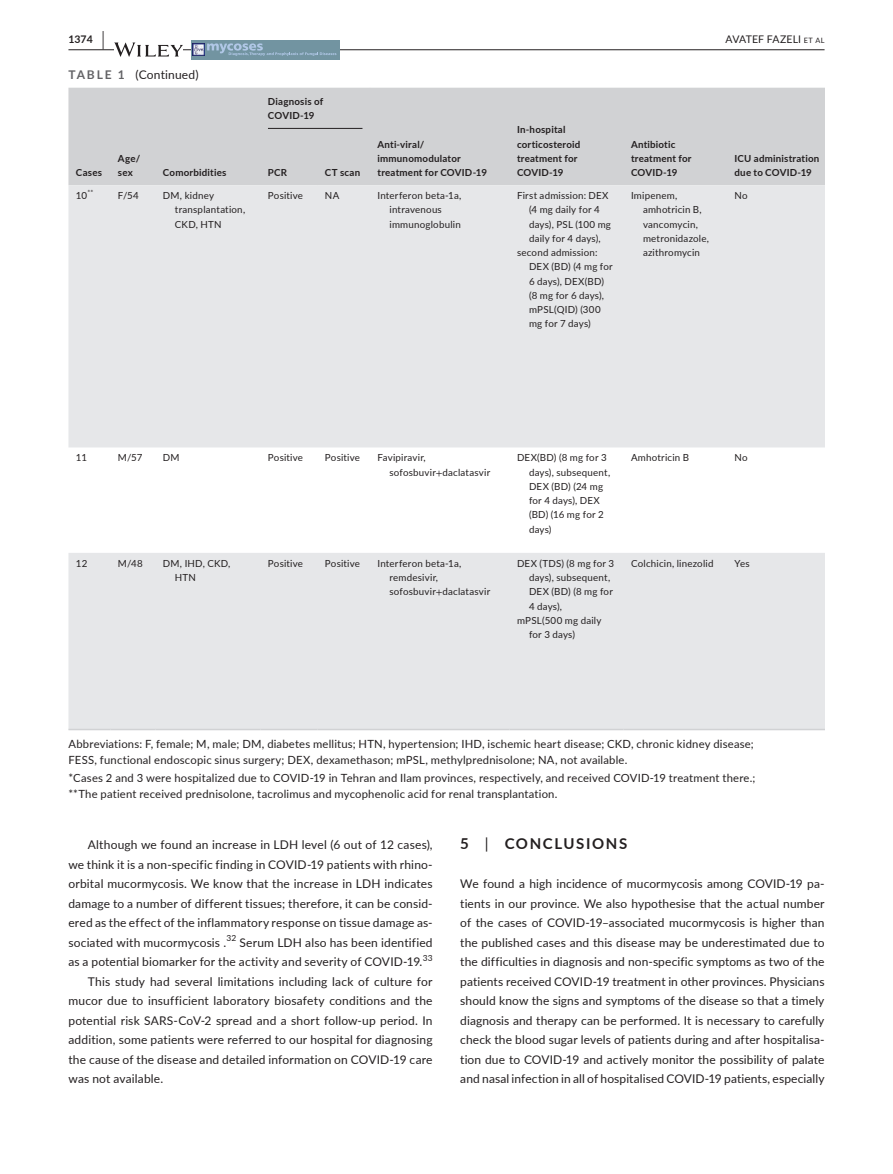
<style>
.page{position:relative;width:893px;height:1174px;background:#fff}
.page>*{position:absolute;margin:0;border:0;box-sizing:border-box;transform-origin:0 0}
.t1{font:700 15px "Lato";letter-spacing:.11em;color:#231f20}
.t2{font:12px/19.5px "Lato";letter-spacing:.015em;color:#231f20;text-align:justify}
.t3{font:11.25px/15.8px "Lato";letter-spacing:.015em;color:#231f20}
.t4{font:10.5px "Lato";letter-spacing:.005em;color:#231f20}
.t5{font:700 10.5px "Lato";color:#231f20}
.t6{font:9.75px/14.2px "Lato";letter-spacing:.02em;color:#231f20}
.t7{font:700 9.75px/14.2px "Lato";letter-spacing:.02em;color:#231f20}
.t8{font:8.4px "Lato";color:#231f20}
.t9{font:6.9px "Lato";color:#231f20}
.s1{font-size:19.5px}
.s2{font-size:7.35px}
.s3{font-weight:700;color:#636366}
.s4{font-family:"STIX"}
.s5{font-weight:400}
</style>
<div class="page">
<hr style="left:68px;top:49px;width:756px;height:1px;background:#231f20">
<svg style="left:114px;top:42px;width:69px;height:15px"></svg>
<div style="left:191px;top:40px;width:148px;height:20px;background:#7294a1"></div>
<svg style="left:192px;top:43px;width:144px;height:13px"></svg>
<div style="left:68px;top:88px;width:757px;height:97px;background:#d1d2d4"></div>
<svg style="left:68px;top:185px;width:757px;height:544px;fill:#e6e7e9"></svg>
<hr style="left:68px;top:729px;width:42px;height:1px;background:#d1d2d4">
<hr style="left:110px;top:729px;width:45px;height:1px;background:#d1d2d4">
<hr style="left:155px;top:729px;width:105px;height:1px;background:#d1d2d4">
<hr style="left:260px;top:729px;width:57px;height:1px;background:#d1d2d4">
<hr style="left:317px;top:729px;width:53px;height:1px;background:#d1d2d4">
<hr style="left:370px;top:729px;width:139px;height:1px;background:#d1d2d4">
<hr style="left:509px;top:729px;width:114px;height:1px;background:#d1d2d4">
<hr style="left:623px;top:729px;width:104px;height:1px;background:#d1d2d4">
<hr style="left:727px;top:729px;width:166px;height:1px;background:#d1d2d4">
<hr style="left:268px;top:128px;width:94px;height:1px;background:#231f20">
<div style="left:825px;top:69px;width:68px;height:729px;background:#fff"></div>
<p class="t5" style="left:68px;top:31px;width:37px">1374 <span class="s1">|</span></p>
<p class="t4" style="left:726px;top:31px;width:96px">AVATEF FAZELI <span class="s2">et al</span></p>
<p class="t2" style="left:68px;top:64px;width:132px"><span class="s3">TABLE 1</span> (Continued)</p>
<p class="t7" style="left:76px;top:165px;width:28px">Cases</p>
<p class="t7" style="left:118px;top:151px;width:24px">Age/ sex</p>
<p class="t7" style="left:163px;top:165px;width:65px">Comorbidities</p>
<p class="t7" style="left:268px;top:94px;width:57px">Diagnosis of<br>COVID-19</p>
<p class="t7" style="left:268px;top:165px;width:21px">PCR</p>
<p class="t7" style="left:325px;top:165px;width:37px">CT scan</p>
<p class="t7" style="left:377px;top:136px;width:111px">Anti-viral/ immunomodulator treatment for COVID-19</p>
<p class="t7" style="left:517px;top:122px;width:65px">In-hospital corticosteroid treatment for<br>COVID-19</p>
<p class="t9" style="left:87px;top:187px;width:7px">**</p>
<p class="t6" style="left:76px;top:188px;width:13px">10</p>
<p class="t6" style="left:118px;top:188px;width:22px">F/54</p>
<p class="t6" style="left:175px;top:188px;width:72px;text-indent:-12px">DM, kidney transplantation,<br>CKD, HTN</p>
<p class="t6" style="left:268px;top:188px;width:37px">Positive</p>
<p class="t6" style="left:325px;top:188px;width:16px">NA</p>
<p class="t6" style="left:389px;top:188px;width:73px;text-indent:-12px">Interferon beta-1a, intravenous immunoglobulin</p>
<p class="t6" style="left:517px;top:188px;width:93px">First admission: DEX</p>
<p class="t6" style="left:529px;top:202px;width:72px">(4 mg daily for 4</p>
<p class="t6" style="left:529px;top:217px;width:84px">days), PSL (100 mg</p>
<p class="t6" style="left:529px;top:231px;width:73px">daily for 4 days),</p>
<p class="t6" style="left:517px;top:245px;width:82px">second admission:</p>
<p class="t6" style="left:529px;top:259px;width:85px">DEX (BD) (4 mg for</p>
<p class="t6" style="left:529px;top:274px;width:77px">6 days), DEX(BD)</p>
<p class="t6" style="left:529px;top:288px;width:77px">(8 mg for 6 days),</p>
<p class="t6" style="left:529px;top:302px;width:73px">mPSL(QID) (300</p>
<p class="t6" style="left:529px;top:316px;width:63px">mg for 7 days)</p>
<p class="t7" style="left:631px;top:136px;width:62px">Antibiotic treatment for<br>COVID-19</p>
<p class="t7" style="left:734px;top:151px;width:86px">ICU administration due to COVID-19</p>
<p class="t6" style="left:643px;top:188px;width:67px;text-indent:-12px">Imipenem, amhotricin B, vancomycin, metronidazole, azithromycin</p>
<p class="t6" style="left:734px;top:188px;width:15px">No</p>
<p class="t6" style="left:76px;top:450px;width:13px">11</p>
<p class="t6" style="left:118px;top:450px;width:26px">M/57</p>
<p class="t6" style="left:163px;top:450px;width:18px">DM</p>
<p class="t6" style="left:268px;top:450px;width:37px">Positive</p>
<p class="t6" style="left:325px;top:450px;width:37px">Positive</p>
<p class="t6" style="left:389px;top:450px;width:102px;text-indent:-12px">Favipiravir, sofosbuvir<span class="s4">+</span>daclatasvir</p>
<p class="t6" style="left:529px;top:450px;width:83px;text-indent:-12px">DEX(BD) (8 mg for 3 days), subsequent,<br>DEX (BD) (24 mg for 4 days), DEX (BD) (16 mg for 2 days)</p>
<p class="t6" style="left:631px;top:450px;width:60px">Amhotricin B</p>
<p class="t6" style="left:734px;top:450px;width:15px">No</p>
<p class="t6" style="left:76px;top:555px;width:13px">12</p>
<p class="t6" style="left:118px;top:555px;width:26px">M/48</p>
<p class="t6" style="left:175px;top:555px;width:57px;text-indent:-12px">DM, IHD, CKD,<br>HTN</p>
<p class="t6" style="left:268px;top:555px;width:37px">Positive</p>
<p class="t6" style="left:325px;top:555px;width:37px">Positive</p>
<p class="t6" style="left:389px;top:555px;width:102px;text-indent:-12px">Interferon beta-1a, remdesivir, sofosbuvir<span class="s4">+</span>daclatasvir</p>
<p class="t6" style="left:517px;top:555px;width:99px">DEX (TDS) (8 mg for 3</p>
<p class="t6" style="left:631px;top:555px;width:84px">Colchicin, linezolid</p>
<p class="t6" style="left:734px;top:555px;width:17px">Yes</p>
<p class="t6" style="left:529px;top:570px;width:83px">days), subsequent,</p>
<p class="t6" style="left:529px;top:584px;width:85px">DEX (BD) (8 mg for</p>
<p class="t6" style="left:529px;top:598px;width:35px">4 days),</p>
<p class="t6" style="left:517px;top:612px;width:86px">mPSL(500 mg daily</p>
<p class="t6" style="left:529px;top:627px;width:48px">for 3 days)</p>
<p class="t3" style="left:68px;top:736px;width:687px">Abbreviations: F, female; M, male; DM, diabetes mellitus; HTN, hypertension; IHD, ischemic heart disease; CKD, chronic kidney disease;<br>FESS, functional endoscopic sinus surgery; DEX, dexamethason; mPSL, methylprednisolone; NA, not available.</p>
<p class="t3" style="left:68px;top:769px;width:688px">*Cases 2 and 3 were hospitalized due to COVID-19 in Tehran and Ilam provinces, respectively, and received COVID-19 treatment there.; **The patient received prednisolone, tacrolimus and mycophenolic acid for renal transplantation.</p>
<p class="t2" style="left:68px;top:834px;width:366px;text-indent:20px">Although we found an increase in LDH level (6 out of 12 cases), we think it is a non-specific finding in COVID-19 patients with rhino&shy;orbital mucormycosis. We know that the increase in LDH indicates damage to a number of different tissues; therefore, it can be consid&shy;ered as the effect of the inflammatory response on tissue damage as&shy;sociated with mucormycosis .</p>
<p class="t8" style="left:226px;top:932px;width:11px">32</p>
<p class="t2" style="left:68px;top:932px;width:366px;text-indent:171px">Serum LDH also has been identified as a potential biomarker for the activity and severity of COVID-19.</p>
<p class="t8" style="left:423px;top:952px;width:11px">33</p>
<p class="t2" style="left:68px;top:971px;width:366px;text-indent:20px">This study had several limitations including lack of culture for mucor due to insufficient laboratory biosafety conditions and the potential risk SARS-CoV-2 spread and a short follow-up period. In addition, some patients were referred to our hospital for diagnosing the cause of the disease and detailed information on COVID-19 care was not available.</p>
<p class="t1" style="left:460px;top:833px;width:168px">5 <span class="s5">|</span> CONCLUSIONS</p>
<p class="t2" style="left:460px;top:873px;width:366px">We found a high incidence of mucormycosis among COVID-19 pa&shy;tients in our province. We also hypothesise that the actual number of the cases of COVID-19–associated mucormycosis is higher than the published cases and this disease may be underestimated due to the difficulties in diagnosis and non-specific symptoms as two of the patients received COVID-19 treatment in other provinces. Physicians should know the signs and symptoms of the disease so that a timely diagnosis and therapy can be performed. It is necessary to carefully check the blood sugar levels of patients during and after hospitalisa&shy;tion due to COVID-19 and actively monitor the possibility of palate and nasal infection in all of hospitalised COVID-19 patients, especially</p>
</div>
